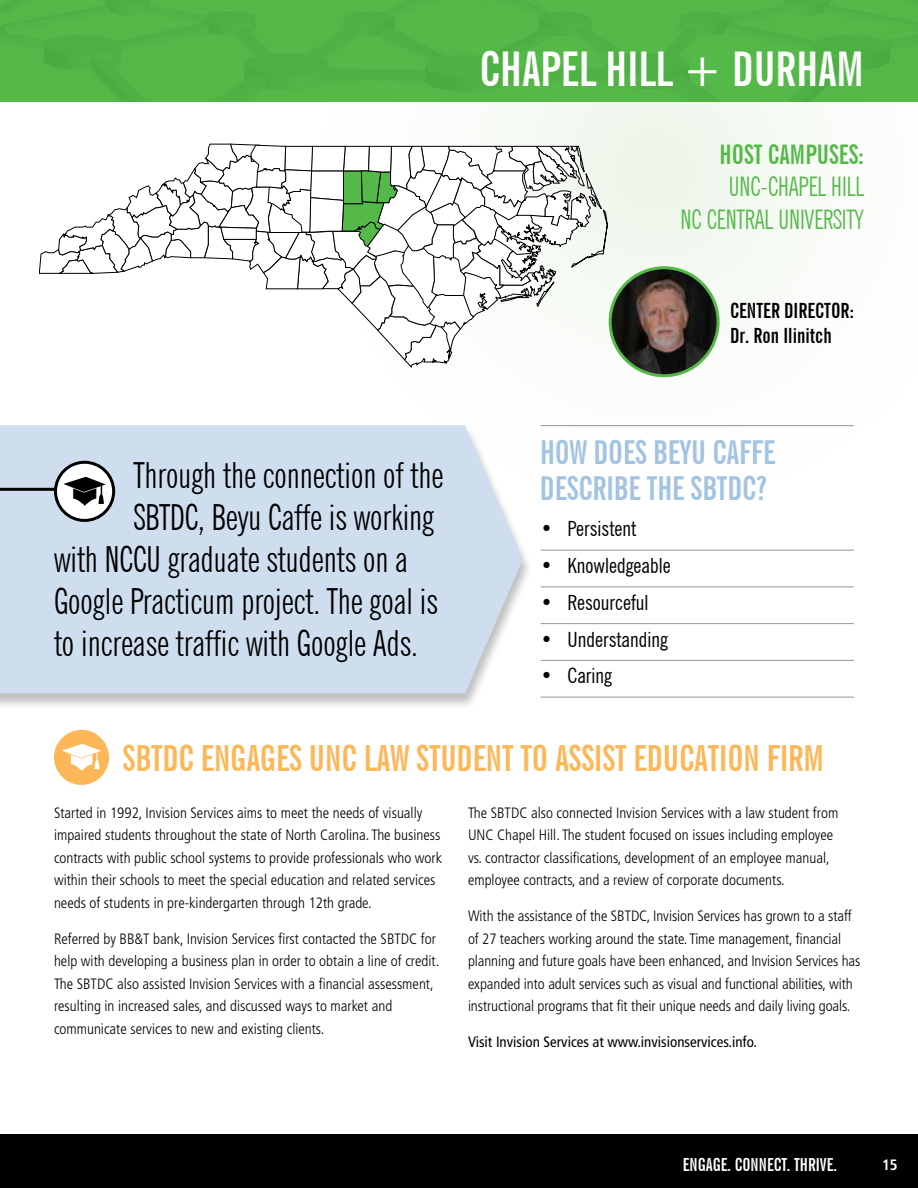
<style>
.page{position:relative;width:918px;height:1188px;background:#fff}
.page>*{position:absolute;margin:0;border:0;box-sizing:border-box;transform-origin:0 0}
.t1{font:700 extra-condensed 48px "News Gothic BT";color:#fff}
.t2{font:extra-condensed 36px "News Gothic BT";color:#000}
.t3{font:700 extra-condensed 36px "News Gothic BT";letter-spacing:-.005em;color:#fcb758}
.t4{font:700 extra-condensed 33px/36px "News Gothic BT";letter-spacing:-.005em;color:#a3c3e2}
.t5{font:extra-condensed 27px/32.4px "News Gothic BT";color:#54b948;text-align:right}
.t6{font:700 extra-condensed 27px "News Gothic BT";color:#54b948}
.t7{font:condensed 21px "News Gothic BT";color:#000}
.t8{font:700 extra-condensed 21px/25.2px "News Gothic BT";color:#000}
.t9{font:700 extra-condensed 18px "News Gothic BT";color:#fff}
.t10{font:300 condensed 15px/22.5px "Frutiger";color:#000}
.t11{font:condensed 15px "Frutiger";color:#000}
.t12{font:700 condensed 15px "Frutiger";color:#fff}
</style>
<div class="page">
<div style="left:0;top:426px;width:533px;height:285px;background:#000;opacity:.25"></div>
<div style="left:0;top:425px;width:523px;height:268px;background:#cfdeef"></div>
<div style="left:0;top:1134px;width:918px;height:54px;background:#000"></div>
<svg style="left:319px;top:101px;width:599px;height:405px"></svg>
<svg style="left:39px;top:144px;width:569px;height:223px"></svg>
<img style="left:0;top:0;width:918px;height:101px">
<hr style="left:541px;top:550px;width:313px;height:1px;background:#939598">
<hr style="left:541px;top:587px;width:313px;height:1px;background:#939598">
<hr style="left:541px;top:623px;width:313px;height:1px;background:#939598">
<hr style="left:541px;top:660px;width:313px;height:1px;background:#939598">
<hr style="left:541px;top:697px;width:313px;height:1px;background:#939598">
<img style="left:610px;top:268px;width:108px;height:107px">
<div style="left:609px;top:266px;width:111px;height:111px;border:3px solid #54b948;border-radius:50%"></div>
<hr style="left:541px;top:425px;width:313px;height:1px;background:#939598">
<hr style="left:0;top:488px;width:74px;height:3px;background:#000">
<svg style="left:56px;top:462px;width:58px;height:58px"></svg>
<div style="left:54px;top:461px;width:61px;height:61px;border:3px solid #000;border-radius:50%"></div>
<svg style="left:63px;top:477px;width:43px;height:29px"></svg>
<div style="left:54px;top:730px;width:55px;height:55px;background:#fcb758;border-radius:50%"></div>
<svg style="left:62px;top:744px;width:39px;height:27px"></svg>
<h1 class="t1" style="left:480px;top:40px;width:380px">CHAPEL HILL + DU RHAM</h1>
<h3 class="t6" style="left:720px;top:138px;width:146px">HOST CAMPUSES:</h3>
<h3 class="t5" style="left:680px;top:171px;width:185px">unc-chapel hill<br>nc central university</h3>
<h2 class="t2" style="left:134px;top:454px;width:311px">Through the connection of the</h2>
<h2 class="t2" style="left:134px;top:496px;width:302px">SBTDC, Beyu Caffe is working</h2>
<h2 class="t2" style="left:54px;top:538px;width:355px">with NCCU graduate students on a</h2>
<h2 class="t2" style="left:54px;top:580px;width:385px">Google Practicum project. The goal is</h2>
<h2 class="t2" style="left:54px;top:622px;width:365px">to increase traffic with Google Ads.</h2>
<h3 class="t8" style="left:730px;top:298px;width:125px">CENTER DIRECTOR:<br>DR. RON ILINITCH</h3>
<h3 class="t4" style="left:540px;top:434px;width:237px">HOW DOES BEYU CAFFE<br>DESCRIBE THE SBTDC?</h3>
<h3 class="t7" style="left:541px;top:516px;width:97px">• Persistent</h3>
<h3 class="t7" style="left:541px;top:553px;width:132px">• Knowledgeable</h3>
<h3 class="t7" style="left:541px;top:590px;width:110px">• Resourceful</h3>
<h3 class="t7" style="left:541px;top:626px;width:129px">• Understanding</h3>
<h3 class="t7" style="left:541px;top:663px;width:73px">• Caring</h3>
<h2 class="t3" style="left:123px;top:736px;width:699px">SBTDC ENGAGES UNC LAW STU DENT TO ASSIST EDUCATION FIRM</h2>
<p class="t10" style="left:54px;top:801px;width:390px">Started in 1992, Invision Services aims to meet the needs of visually impaired students throughout the state of North Carolina. The business contracts with public school systems to provide professionals who work within their schools to meet the special education and related services needs of students in pre-kindergarten through 12th grade.</p>
<p class="t10" style="left:54px;top:927px;width:387px">Referred by BB&amp;T bank, Invision Services first contacted the SBTDC for help with developing a business plan in order to obtain a line of credit.<br>The SBTDC also assisted Invision Services with a financial assessment, resulting in increased sales, and discussed ways to market and communicate services to new and existing clients.</p>
<p class="t10" style="left:468px;top:801px;width:372px">The SBTDC also connected Invision Services with a law student from UNC Chapel Hill. The student focused on issues including employee vs. contractor classifications, development of an employee manual, employee contracts, and a review of corporate documents.</p>
<p class="t10" style="left:468px;top:905px;width:394px">With the assistance of the SBTDC, Invision Services has grown to a staff of 27 teachers working around the state. Time management, financial planning and future goals have been enhanced, and Invision Services has expanded into adult services such as visual and functional abilities, with instructional programs that fit their unique needs and daily living goals.</p>
<p class="t11" style="left:468px;top:1033px;width:291px">Visit Invision Services at www.invisionservices.info.</p>
<p class="t9" style="left:683px;top:1154px;width:156px">ENGAGE. CONNECT. THRIVE.</p>
<p class="t12" style="left:882px;top:1156px;width:17px">15</p>
</div>
